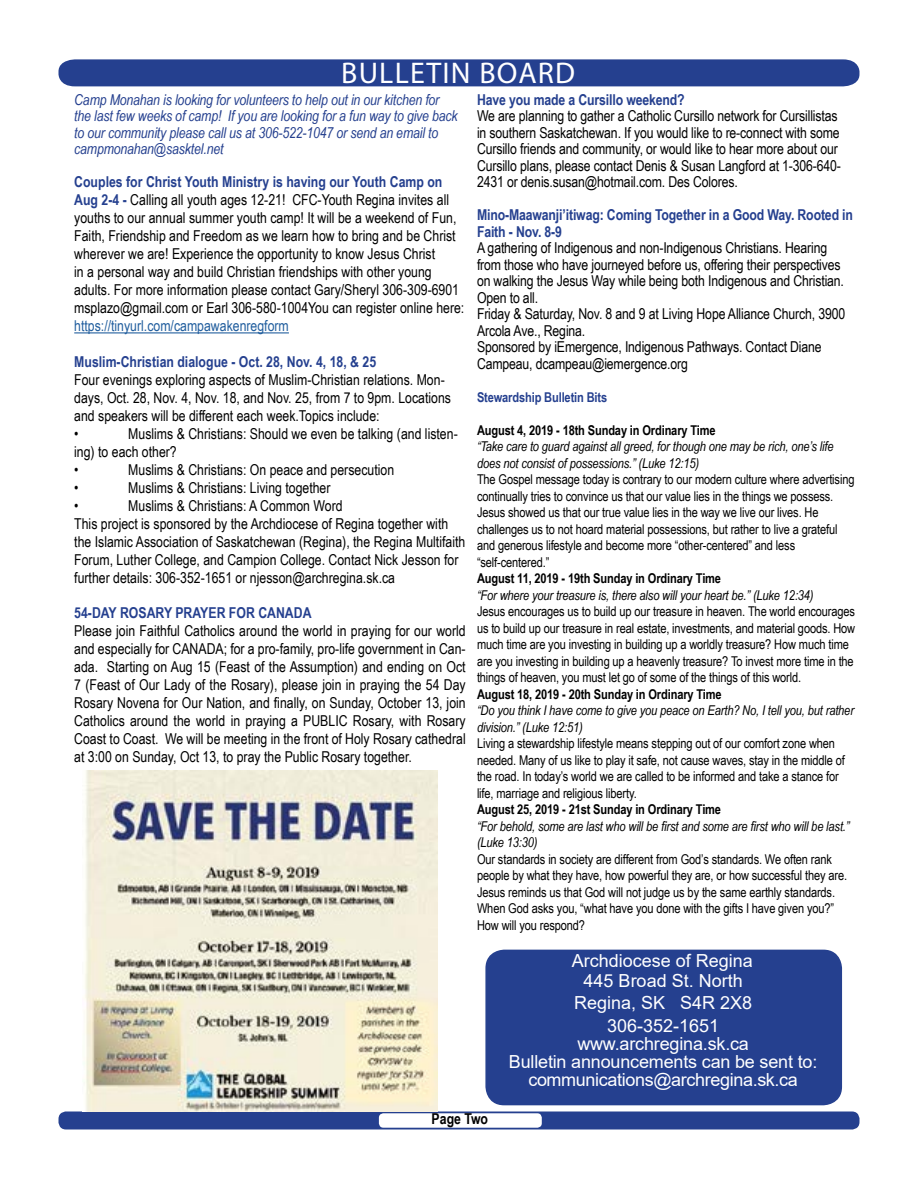
<style>
.page{position:relative;width:918px;height:1188px;background:#fff}
.page>*{position:absolute;margin:0;border:0;box-sizing:border-box;transform-origin:0 0}
.t1{font:30px "Myriad Pro";letter-spacing:.04em;color:#fff}
.t2{font:18px/18px "Arial";letter-spacing:-.01em;color:#fff;text-align:center}
.t3{font:15px/18px "Arial Narrow";color:#000}
.t4{font:italic 15px/16.5px "Arial Narrow";letter-spacing:-.01em;color:#25408f}
.t5{font:700 15px/16.5px "Arial Narrow";letter-spacing:-.01em;color:#25408f}
.t6{font:15px "Arial Narrow";color:#215e9e}
.t7{font:700 15px "Arial Narrow";color:#000}
.t8{font:13.5px/16.5px "Arial Narrow";letter-spacing:-.01em;color:#000}
.t9{font:italic 13.5px/16.5px "Arial Narrow";letter-spacing:-.01em;color:#000}
.t10{font:700 13.5px "Arial Narrow";letter-spacing:-.01em;color:#000}
.t11{font:700 13.5px "Arial Narrow";letter-spacing:-.01em;color:#25408f}
.s1{font-weight:700;color:#25408f}
</style>
<div class="page">
<div style="left:58px;top:1112px;width:802px;height:18px;background:#25408f;border-radius:8px"></div>
<div style="left:379px;top:1113px;width:163px;height:15px;background:#fff;border-radius:5px"></div>
<div style="left:58px;top:59px;width:801px;height:27px;background:#25408f"></div>
<hr style="left:74px;top:332px;width:215px;height:1px;background:#215e9e">
<div style="left:486px;top:950px;width:355px;height:155px;background:#25408f;border-radius:18px"></div>
<div style="left:485px;top:950px;width:357px;height:155px;border:2px solid #25408f;border-radius:18px"></div>
<img style="left:84px;top:770px;width:354px;height:341px">
<h1 class="t1" style="left:341px;top:55px;width:235px">BULLETIN BOARD</h1>
<p class="t5" style="left:477px;top:91px;width:209px">Have you made a Cursillo weekend?</p>
<p class="t3" style="left:477px;top:107px;width:366px;line-height:16.5px">We are planning to gather a Catholic Cursillo network for Cursillistas in southern Saskatchewan. If you would like to re-connect with some Cursillo friends and community, or would like to hear more about our Cursillo plans, please contact Denis &amp; Susan Langford at 1-306-640- 2431 or denis.susan@hotmail.com. Des Colores.</p>
<p class="t5" style="left:477px;top:206px;width:378px">Mino-Maawanji’itiwag: Coming Together in a Good Way. Rooted in<br>Faith - Nov. 8-9</p>
<p class="t3" style="left:477px;top:239px;width:370px;line-height:16.5px">A gathering of Indigenous and non-Indigenous Christians. Hearing from those who have journeyed before us, offering their perspectives on walking the Jesus Way while being both Indigenous and Christian.<br>Open to all.<br>Friday &amp; Saturday, Nov. 8 and 9 at Living Hope Alliance Church, 3900<br>Arcola Ave., Regina.<br>Sponsored by iEmergence, Indigenous Pathways. Contact Diane Campeau, dcampeau@iemergence.org</p>
<p class="t11" style="left:477px;top:387px;width:132px">Stewardship Bulletin Bits</p>
<p class="t10" style="left:477px;top:420px;width:240px">August 4, 2019 - 18th Sunday in Ordinary Time</p>
<p class="t9" style="left:477px;top:438px;width:358px">“Take care to guard against all greed, for though one may be rich, one’s life does not consist of possessions.” (Luke 12:15)</p>
<p class="t8" style="left:477px;top:471px;width:379px">The Gospel message today is contrary to our modern culture where advertising continually tries to convince us that our value lies in the things we possess.<br>Jesus showed us that our true value lies in the way we live our lives. He challenges us to not hoard material possessions, but rather to live a grateful and generous lifestyle and become more “other-centered” and less “self-centered.”</p>
<p class="t10" style="left:477px;top:568px;width:246px">August 11, 2019 - 19th Sunday in Ordinary Time</p>
<p class="t9" style="left:477px;top:587px;width:338px">“For where your treasure is, there also will your heart be.” (Luke 12:34)</p>
<p class="t8" style="left:477px;top:603px;width:380px">Jesus encourages us to build up our treasure in heaven. The world encourages us to build up our treasure in real estate, investments, and material goods. How much time are you investing in building up a worldly treasure? How much time are you investing in building up a heavenly treasure? To invest more time in the things of heaven, you must let go of some of the things of this world.</p>
<p class="t10" style="left:477px;top:684px;width:246px">August 18, 2019 - 20th Sunday in Ordinary Time</p>
<p class="t9" style="left:477px;top:702px;width:379px">“Do you think I have come to give you peace on Earth? No, I tell you, but rather division.” (Luke 12:51)</p>
<p class="t8" style="left:477px;top:735px;width:369px">Living a stewardship lifestyle means stepping out of our comfort zone when needed. Many of us like to play it safe, not cause waves, stay in the middle of the road. In today’s world we are called to be informed and take a stance for life, marriage and religious liberty.</p>
<p class="t10" style="left:477px;top:799px;width:246px">August 25, 2019 - 21st Sunday in Ordinary Time</p>
<p class="t9" style="left:477px;top:817px;width:374px">“For behold, some are last who will be first and some are first who will be last.” (Luke 13:30)</p>
<p class="t8" style="left:477px;top:850px;width:372px">Our standards in society are different from God’s standards. We often rank people by what they have, how powerful they are, or how successful they are.<br>Jesus reminds us that God will not judge us by the same earthly standards.<br>When God asks you, “what have you done with the gifts I have given you?” How will you respond?</p>
<p class="t4" style="left:74px;top:91px;width:385px">Camp Monahan is looking for volunteers to help out in our kitchen for the last few weeks of camp! If you are looking for a fun way to give back to our community please call us at 306-522-1047 or send an email to campmonahan@sasktel.net</p>
<p class="t3" style="left:74px;top:172px;width:392px"><span class="s1">Couples for Christ Youth Ministry is having our Youth Camp on Aug 2-4 -</span> Calling all youth ages 12-21! CFC-Youth Regina invites all youths to our annual summer youth camp! It will be a weekend of Fun, Faith, Friendship and Freedom as we learn how to bring and be Christ wherever we are! Experience the opportunity to know Jesus Christ<br>in a personal way and build Christian friendships with other young adults. For more information please contact Gary/Sheryl 306-309-6901 msplazo@gmail.com or Earl 306-580-1004You can register online here:</p>
<p class="t6" style="left:74px;top:315px;width:216px">https://tinyurl.com/campawakenregform</p>
<p class="t5" style="left:74px;top:353px;width:303px">Muslim-Christian dialogue - Oct. 28, Nov. 4, 18, &amp; 25</p>
<p class="t3" style="left:74px;top:370px;width:378px">Four evenings exploring aspects of Muslim-Christian relations. Mon&shy;days, Oct. 28, Nov. 4, Nov. 18, and Nov. 25, from 7 to 9pm. Locations and speakers will be different each week.Topics include:<br>•</p>
<p class="t3" style="left:74px;top:424px;width:385px;text-indent:54px">Muslims &amp; Christians: Should we even be talking (and listen&shy;ing) to each other?<br>•</p>
<p class="t3" style="left:128px;top:460px;width:267px">Muslims &amp; Christians: On peace and persecution</p>
<p class="t3" style="left:74px;top:478px;width:6px">•</p>
<p class="t3" style="left:128px;top:478px;width:204px">Muslims &amp; Christians: Living together</p>
<p class="t3" style="left:74px;top:496px;width:6px">•</p>
<p class="t3" style="left:74px;top:496px;width:393px;text-indent:54px">Muslims &amp; Christians: A Common Word<br>This project is sponsored by the Archdiocese of Regina together with the Islamic Association of Saskatchewan (Regina), the Regina Multifaith Forum, Luther College, and Campion College. Contact Nick Jesson for further details: 306-352-1651 or njesson@archregina.sk.ca</p>
<p class="t5" style="left:74px;top:604px;width:239px">54-DAY ROSARY PRAYER FOR CANADA</p>
<p class="t3" style="left:74px;top:621px;width:393px;text-align:justify">Please join Faithful Catholics around the world in praying for our world and especially for CANADA; for a pro-family, pro-life government in Can&shy;ada. Starting on Aug 15 (Feast of the Assumption) and ending on Oct 7 (Feast of Our Lady of the Rosary), please join in praying the 54 Day Rosary Novena for Our Nation, and finally, on Sunday, October 13, join Catholics around the world in praying a PUBLIC Rosary, with Rosary Coast to Coast. We will be meeting in the front of Holy Rosary cathedral at 3:00 on Sunday, Oct 13, to pray the Public Rosary together.</p>
<p class="t7" style="left:432px;top:1108px;width:58px">Page Two</p>
<p class="t2" style="left:572px;top:951px;width:183px;line-height:19.5px">Archdiocese of Regina<br>445 Broad St. North</p>
<p class="t2" style="left:574px;top:992px;width:180px;line-height:22.5px">Regina, SK S4R 2X8<br>306-352-1651</p>
<p class="t2" style="left:509px;top:1034px;width:310px">www.archregina.sk.ca<br>Bulletin announcements can be sent to: communications@archregina.sk.ca</p>
</div>
